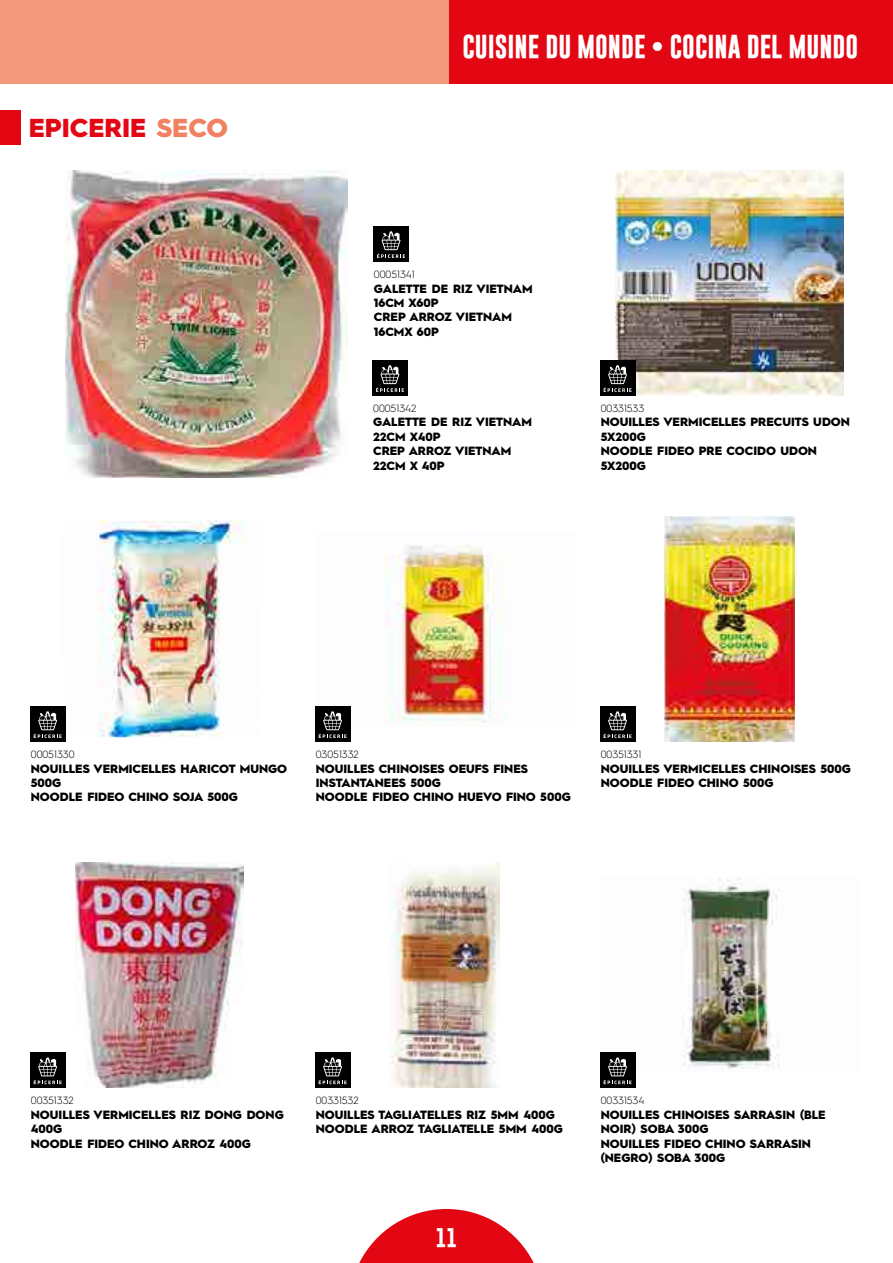
<style>
.page{position:relative;width:893px;height:1263px;background:#fff}
.page>*{position:absolute;margin:0;border:0;box-sizing:border-box;transform-origin:0 0}
.t1{font:900 25.95px "Hurme Geometric Sans 2";color:#e30613}
.t2{font:700 24px "Gobold";color:#fff}
.t3{font:700 19.5px "Gobold";color:#fff}
.t4{font:900 12px/14.4px "Hurme Geometric Sans 2";color:#000}
.t5{font:300 10.5px "Hurme Geometric Sans 2";color:#000}
.s1{color:#f08262}
</style>
<div class="page">
<div style="left:0;top:0;width:893px;height:84px;background:#f3997b"></div>
<svg style="left:359px;top:1209px;width:175px;height:54px"></svg>
<div style="left:449px;top:0;width:444px;height:84px;background:#e30613"></div>
<img style="left:66px;top:170px;width:282px;height:307px">
<div style="left:373px;top:226px;width:36px;height:36px;background:#000"></div>
<svg style="left:377px;top:231px;width:28px;height:27px"></svg>
<div style="left:372px;top:360px;width:36px;height:35px;background:#000"></div>
<svg style="left:376px;top:365px;width:28px;height:27px"></svg>
<img style="left:615px;top:170px;width:228px;height:225px">
<div style="left:600px;top:360px;width:35px;height:35px;background:#000"></div>
<svg style="left:604px;top:365px;width:28px;height:27px"></svg>
<img style="left:98px;top:520px;width:146px;height:217px">
<div style="left:30px;top:706px;width:36px;height:36px;background:#000"></div>
<svg style="left:34px;top:711px;width:28px;height:27px"></svg>
<img style="left:350px;top:544px;width:156px;height:182px">
<div style="left:315px;top:706px;width:35px;height:36px;background:#000"></div>
<svg style="left:319px;top:711px;width:28px;height:27px"></svg>
<img style="left:664px;top:516px;width:131px;height:226px">
<div style="left:600px;top:706px;width:35px;height:36px;background:#000"></div>
<svg style="left:604px;top:711px;width:28px;height:27px"></svg>
<img style="left:75px;top:862px;width:169px;height:226px">
<div style="left:30px;top:1052px;width:36px;height:36px;background:#000"></div>
<svg style="left:34px;top:1057px;width:28px;height:27px"></svg>
<img style="left:389px;top:862px;width:111px;height:226px">
<div style="left:315px;top:1052px;width:35px;height:36px;background:#000"></div>
<svg style="left:319px;top:1057px;width:28px;height:27px"></svg>
<img style="left:635px;top:878px;width:144px;height:194px">
<div style="left:600px;top:1052px;width:35px;height:36px;background:#000"></div>
<svg style="left:604px;top:1057px;width:28px;height:27px"></svg>
<div style="left:0;top:111px;width:20px;height:34px;background:#e30613"></div>
<h1 class="t1" style="left:29px;top:110px;width:201px">EPICERIE <span class="s1">SECO</span></h1>
<h2 class="t2" style="left:462px;top:30px;width:397px">CUISINE DU MONDE • COCINA DEL MUNDO</h2>
<p class="t5" style="left:374px;top:267px;width:42px">00051341</p>
<p class="t4" style="left:374px;top:280px;width:160px">GALETTE DE RIZ VIETNAM<br>16CM X60P<br>CREP ARROZ VIETNAM<br>16CMX 60P</p>
<p class="t5" style="left:373px;top:401px;width:45px">00051342</p>
<p class="t4" style="left:373px;top:414px;width:160px">GALETTE DE RIZ VIETNAM<br>22CM X40P<br>CREP ARROZ VIETNAM<br>22CM X 40P</p>
<p class="t5" style="left:601px;top:401px;width:45px">00331533</p>
<p class="t4" style="left:601px;top:414px;width:251px">NOUILLES VERMICELLES PRECUITS UDON<br>5X200G<br>NOODLE FIDEO PRE COCIDO UDON<br>5X200G</p>
<p class="t5" style="left:31px;top:747px;width:45px">00051330</p>
<p class="t4" style="left:31px;top:760px;width:258px">NOUILLES VERMICELLES HARICOT MUNGO<br>500G<br>NOODLE FIDEO CHINO SOJA 500G</p>
<p class="t5" style="left:316px;top:747px;width:45px">03051332</p>
<p class="t4" style="left:316px;top:760px;width:256px">NOUILLES CHINOISES OEUFS FINES<br>INSTANTANEES 500G<br>NOODLE FIDEO CHINO HUEVO FINO 500G</p>
<p class="t5" style="left:601px;top:747px;width:42px">00351331</p>
<p class="t4" style="left:601px;top:760px;width:252px">NOUILLES VERMICELLES CHINOISES 500G<br>NOODLE FIDEO CHINO 500G</p>
<p class="t5" style="left:31px;top:1093px;width:44px">00351332</p>
<p class="t4" style="left:31px;top:1107px;width:254px">NOUILLES VERMICELLES RIZ DONG DONG<br>400G<br>NOODLE FIDEO CHINO ARROZ 400G</p>
<p class="t5" style="left:316px;top:1093px;width:44px">00331532</p>
<p class="t4" style="left:316px;top:1107px;width:249px">NOUILLES TAGLIATELLES RIZ 5MM 400G<br>NOODLE ARROZ TAGLIATELLE 5MM 400G</p>
<h3 class="t3" style="left:436px;top:1225px;width:23px">11</h3>
<p class="t5" style="left:601px;top:1093px;width:45px">00331534</p>
<p class="t4" style="left:601px;top:1107px;width:226px">NOUILLES CHINOISES SARRASIN (BLE<br>NOIR) SOBA 300G<br>NOUILLES FIDEO CHINO SARRASIN (NEGRO) SOBA 300G</p>
</div>
